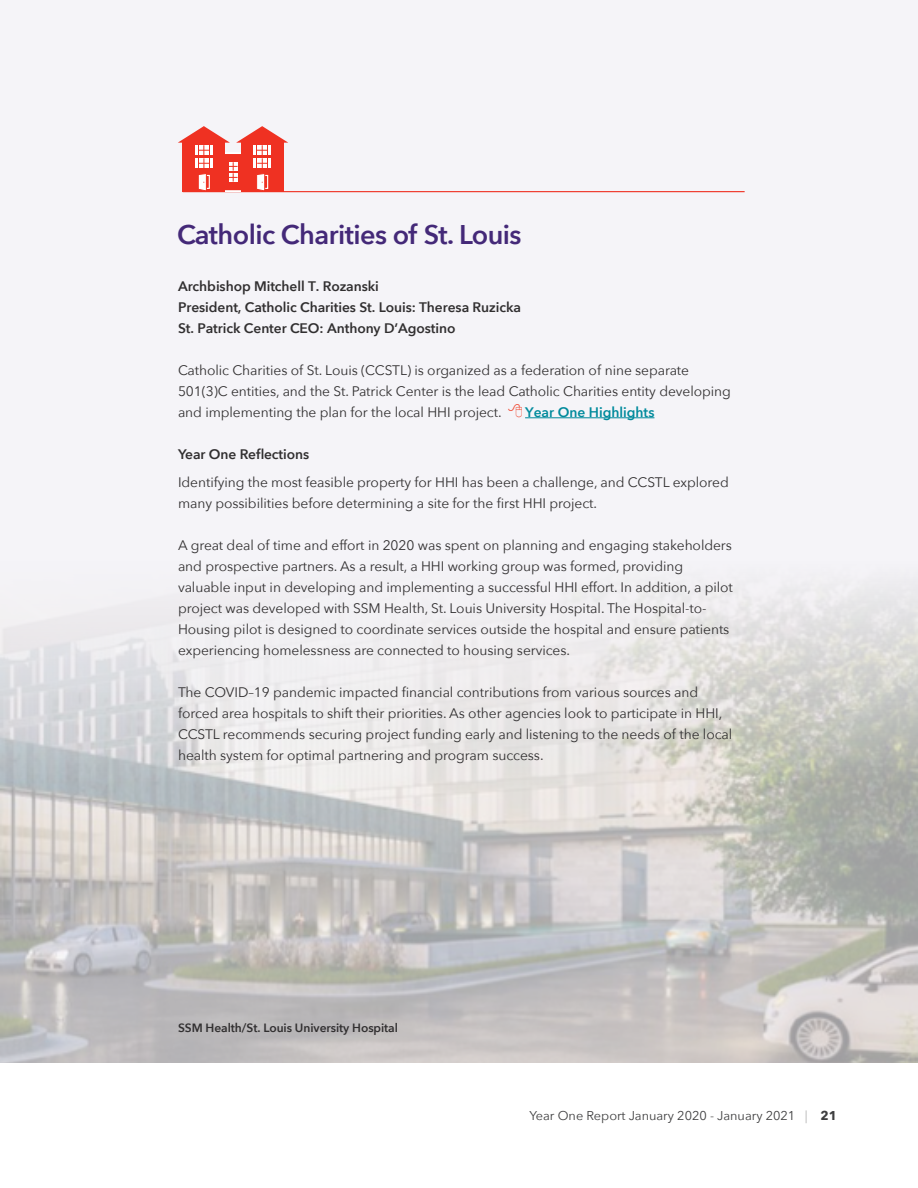
<style>
.page{position:relative;width:918px;height:1188px;background:#fff}
.page>*{position:absolute;margin:0;border:0;box-sizing:border-box;transform-origin:0 0}
.Header_1{font:600 27px "Avenir Next";letter-spacing:-.02em;color:#442978}
.body_text{font:13.8px/21px "Avenir Next";letter-spacing:-.005em;color:#312f30}
.body_text-2{font:600 13.8px "Avenir Next";letter-spacing:-.005em;color:#312f30}
.Subtext{font:600 13.8px "Avenir Next";letter-spacing:-.005em;color:#312f30}
.body_text-3{font:600 13.8px "Avenir Next";color:#008a9c}
.t1{font:12.75px "Avenir Next";color:#3e3e3f}
.Subtext-2{font:600 12px "Avenir Next";letter-spacing:-.005em;color:#312f30}
.s1{font-weight:200}
.s2{font-weight:700}
</style>
<div class="page">
<div style="left:0;top:0;width:918px;height:1063px;background:#f5f4f8"></div>
<img style="left:0;top:587px;width:918px;height:476px">
<hr style="left:525px;top:417px;width:129px;height:1px;background:#008a9c">
<hr style="left:183px;top:191px;width:562px;height:1px;background:#ef3122">
<svg style="left:178px;top:126px;width:110px;height:66px"></svg>
<p class="Header_1" style="left:177px;top:212px;width:346px">Catholic Charities of St. Louis</p>
<p class="body_text-2" style="left:178px;top:274px;width:202px">Archbishop Mitchell T. Rozanski</p>
<p class="body_text-2" style="left:178px;top:295px;width:345px">President, Catholic Charities St. Louis: Theresa Ruzicka</p>
<p class="body_text-2" style="left:178px;top:316px;width:279px">St. Patrick Center CEO: Anthony D’Agostino</p>
<p class="body_text" style="left:178px;top:359px;width:554px">Catholic Charities of St. Louis (CCSTL) is organized as a federation of nine separate<br>501(3)C entities, and the St. Patrick Center is the lead Catholic Charities entity developing and implementing the plan for the local HHI project.</p>
<p class="body_text-3" style="left:525px;top:400px;width:131px">Year One Highlights</p>
<p class="Subtext" style="left:178px;top:442px;width:133px">Year One Reflections</p>
<p class="body_text" style="left:178px;top:471px;width:552px">Identifying the most feasible property for HHI has been a challenge, and CCSTL explored many possibilities before determining a site for the first HHI project.</p>
<p class="body_text" style="left:178px;top:534px;width:556px">A great deal of time and effort in 2020 was spent on planning and engaging stakeholders and prospective partners. As a result, a HHI working group was formed, providing valuable input in developing and implementing a successful HHI effort. In addition, a pilot project was developed with SSM Health, St. Louis University Hospital. The Hospital-to-Housing pilot is designed to coordinate services outside the hospital and ensure patients experiencing homelessness are connected to housing services.</p>
<p class="body_text" style="left:178px;top:681px;width:556px">The COVID–19 pandemic impacted financial contributions from various sources and forced area hospitals to shift their priorities. As other agencies look to participate in HHI, CCSTL recommends securing project funding early and listening to the needs of the local health system for optimal partnering and program success.</p>
<p class="Subtext-2" style="left:178px;top:1017px;width:222px">SSM Health/St. Louis University Hospital</p>
<p class="t1" style="left:529px;top:1105px;width:309px">Year One Report January 2020 - January 2021 <span class="s1">|</span> <span class="s2">21</span></p>
</div>
